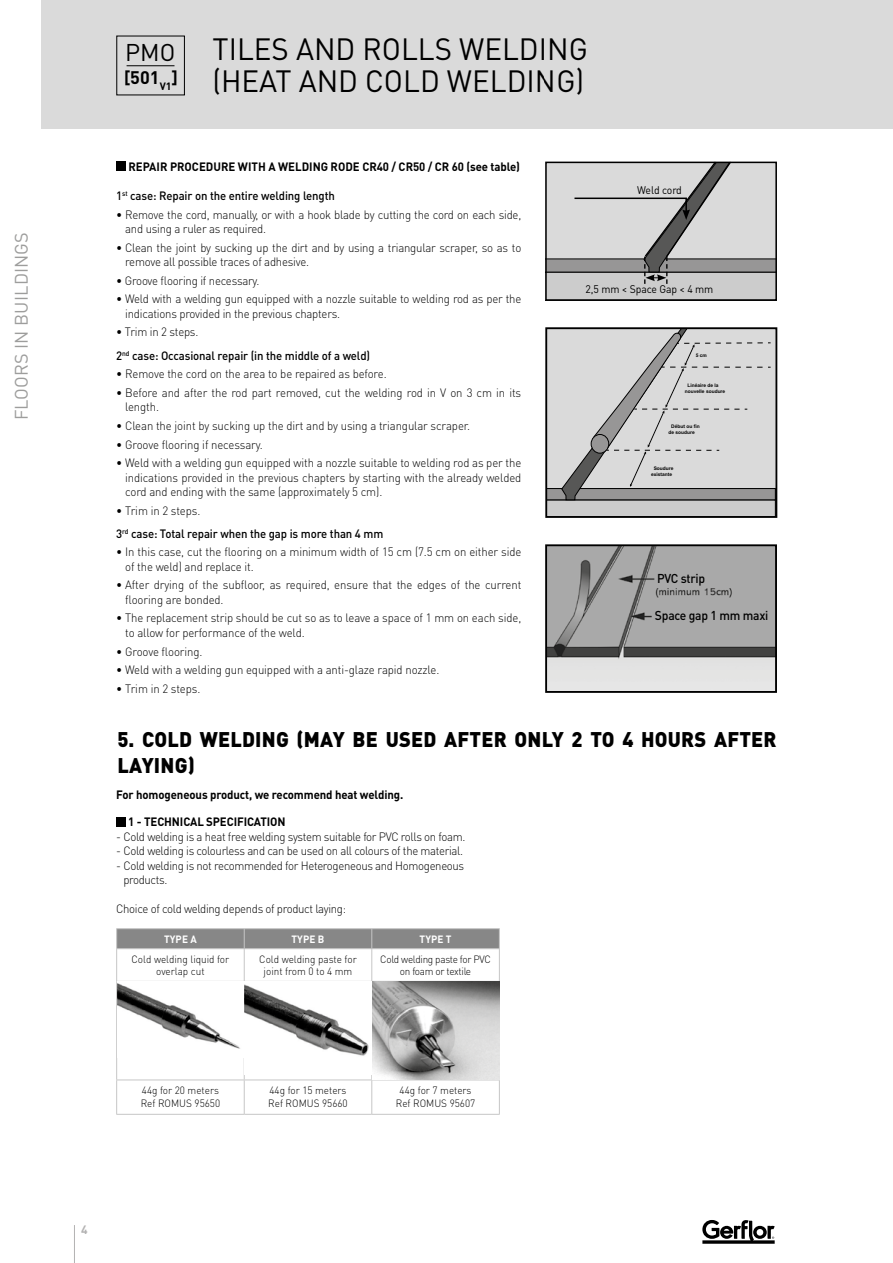
<style>
.page{position:relative;width:893px;height:1263px;background:#fff}
.page>*{position:absolute;margin:0;border:0;box-sizing:border-box;transform-origin:0 0}
.t1{font:30.45px/32.2px "DIN Pro";color:#000}
.t2{font:24px "DIN Pro";color:#000}
.t3{font:900 21px/25.2px "DIN Pro";letter-spacing:.01em;color:#000;scale:.95 1}
.t4{font:18px "DIN Pro";letter-spacing:.01em;color:#9d9d9c}
.t5{font:700 18px "DIN Pro";color:#000}
.t6{font:500 12.75px "DIN Pro";letter-spacing:-.02em;color:#000;scale:.95 1}
.t7{font:300 12px/14.4px "DIN Pro";letter-spacing:-.02em;color:#000;scale:.95 1}
.t8{font:500 12px/23.1px "DIN Pro";letter-spacing:-.01em;color:#000;scale:.95 1}
.t9{font:700 12px "DIN Pro";letter-spacing:-.01em;color:#000;scale:.95 1}
.t10{font:700 12px "DIN Pro";color:#b3b2b2}
.t11{font:10.95px "DIN Pro";letter-spacing:-.01em;color:#000;scale:.95 1}
.t12{font:300 10.5px/12.6px "DIN Pro";color:#000;text-align:center;scale:.95 1}
.t13{font:300 10.5px/12.6px "DIN Pro";letter-spacing:-.03em;color:#000;text-align:center;scale:.95 1}
.t14{font:700 10.5px "DIN Pro";letter-spacing:.01em;color:#fff;scale:.95 1}
.t15{font:700 4.95px/5.8px "M Arial";color:#000}
.s1{font-size:17.25px}
.s2{font-weight:300}
</style>
<div class="page">
<div style="left:42px;top:0;width:851px;height:129px;background:#dadada"></div>
<hr style="left:127px;top:65px;width:47px;height:1px;background:#000">
<div style="left:116px;top:36px;width:69px;height:59px;border:1px solid #000"></div>
<svg style="left:702px;top:1220px;width:73px;height:24px"></svg>
<hr style="left:74px;top:1225px;width:1px;height:38px;background:#b3b2b2">
<div style="left:116px;top:817px;width:10px;height:9px;background:#000"></div>
<div style="left:116px;top:162px;width:10px;height:9px;background:#000"></div>
<svg style="left:548px;top:330px;width:226px;height:185px;background:#c9c9c9"></svg>
<div style="left:545px;top:327px;width:232px;height:191px;border:2px solid #000"></div>
<svg style="left:546px;top:161px;width:230px;height:139px;background:#bdbdbd"></svg>
<img style="left:548px;top:547px;width:226px;height:143px">
<div style="left:545px;top:544px;width:232px;height:149px;border:2px solid #000"></div>
<div style="left:652px;top:605px;width:121px;height:20px;background:#a9a9a9"></div>
<div style="left:655px;top:559px;width:89px;height:29px;background:#a9a9a9"></div>
<div style="left:657px;top:569px;width:89px;height:17px;background:#a9a9a9"></div>
<hr style="left:116px;top:949px;width:1px;height:32px;background:#c6c6c6">
<hr style="left:244px;top:949px;width:1px;height:32px;background:#c6c6c6">
<hr style="left:371px;top:949px;width:1px;height:32px;background:#c6c6c6">
<hr style="left:499px;top:949px;width:1px;height:32px;background:#c6c6c6">
<hr style="left:116px;top:981px;width:128px;height:1px;background:#c6c6c6">
<hr style="left:116px;top:982px;width:1px;height:97px;background:#c6c6c6">
<hr style="left:116px;top:1079px;width:128px;height:1px;background:#c6c6c6">
<hr style="left:116px;top:1080px;width:1px;height:34px;background:#c6c6c6">
<hr style="left:244px;top:981px;width:128px;height:1px;background:#c6c6c6">
<hr style="left:244px;top:982px;width:1px;height:97px;background:#c6c6c6">
<hr style="left:244px;top:1079px;width:128px;height:1px;background:#c6c6c6">
<hr style="left:244px;top:1080px;width:1px;height:34px;background:#c6c6c6">
<hr style="left:372px;top:981px;width:128px;height:1px;background:#c6c6c6">
<hr style="left:371px;top:982px;width:1px;height:97px;background:#c6c6c6">
<hr style="left:499px;top:982px;width:1px;height:97px;background:#c6c6c6">
<hr style="left:372px;top:1079px;width:128px;height:1px;background:#c6c6c6">
<hr style="left:371px;top:1080px;width:1px;height:34px;background:#c6c6c6">
<hr style="left:499px;top:1080px;width:1px;height:34px;background:#c6c6c6">
<hr style="left:116px;top:1114px;width:128px;height:1px;background:#c6c6c6">
<hr style="left:244px;top:1114px;width:128px;height:1px;background:#c6c6c6">
<hr style="left:372px;top:1114px;width:128px;height:1px;background:#c6c6c6">
<hr style="left:116px;top:928px;width:128px;height:1px;background:#c6c6c6">
<hr style="left:244px;top:928px;width:128px;height:1px;background:#c6c6c6">
<hr style="left:372px;top:928px;width:128px;height:1px;background:#c6c6c6">
<svg style="left:116px;top:929px;width:384px;height:20px;background:#8a8a8a"></svg>
<hr style="left:372px;top:948px;width:128px;height:1px;background:#c6c6c6">
<img style="left:117px;top:983px;width:123px;height:66px">
<img style="left:245px;top:984px;width:124px;height:72px">
<img style="left:372px;top:982px;width:127px;height:97px">
<h3 class="t4" style="left:9px;top:420px;width:190px;rotate:-90deg">FLOORS IN BUILDINGS</h3>
<h2 class="t2" style="left:125px;top:36px;width:52px">PMO</h2>
<h3 class="t5" style="left:124px;top:65px;width:55px"><span class="s1">[</span>501<sub>V1</sub><span class="s1">]</span></h3>
<h1 class="t1" style="left:212px;top:32px;width:377px">TILES AND ROLLS WELDING (HEAT AND COLD WELDING)</h1>
<p class="t9" style="left:128px;top:159px;width:414px">REPAIR PROCEDURE WITH A WELDING RODE CR40 / CR50 / CR 60 (see table)</p>
<p class="t8" style="left:116px;top:184px;width:232px">1<sup>st</sup> case: Repair on the entire welding length</p>
<p class="t7" style="left:125px;top:207px;width:418px;text-indent:-9px">• Remove the cord, manually, or with a hook blade by cutting the cord on each side, and using a ruler as required.</p>
<p class="t7" style="left:125px;top:240px;width:419px;text-indent:-9px">• Clean the joint by sucking up the dirt and by using a triangular scraper, so as to remove all possible traces of adhesive.</p>
<p class="t7" style="left:116px;top:273px;width:152px">• Groove flooring if necessary.</p>
<p class="t7" style="left:125px;top:291px;width:419px;text-indent:-9px">• Weld with a welding gun equipped with a nozzle suitable to welding rod as per the indications provided in the previous chapters.</p>
<p class="t8" style="left:116px;top:320px;width:269px"><span class="s2">• Trim in 2 steps.<br></span>2<sup>nd</sup> case: Occasional repair (in the middle of a weld)</p>
<p class="t7" style="left:116px;top:366px;width:286px">• Remove the cord on the area to be repaired as before.</p>
<p class="t7" style="left:125px;top:385px;width:418px;text-indent:-9px">• Before and after the rod part removed, cut the welding rod in V on 3 cm in its length.</p>
<p class="t7" style="left:116px;top:418px;width:374px">• Clean the joint by sucking up the dirt and by using a triangular scraper.</p>
<p class="t7" style="left:116px;top:436px;width:156px">• Groove flooring if necessary.</p>
<p class="t7" style="left:125px;top:455px;width:419px;text-align:justify;text-indent:-9px">• Weld with a welding gun equipped with a nozzle suitable to welding rod as per the indications provided in the previous chapters by starting with the already welded cord and ending with the same (approximately 5 cm).</p>
<p class="t7" style="left:116px;top:503px;width:90px">• Trim in 2 steps.</p>
<p class="t8" style="left:116px;top:521px;width:283px">3<sup>rd</sup> case: Total repair when the gap is more than 4 mm</p>
<p class="t7" style="left:125px;top:544px;width:419px;text-indent:-9px">• In this case, cut the flooring on a minimum width of 15 cm (7.5 cm on either side of the weld) and replace it.</p>
<p class="t7" style="left:125px;top:577px;width:419px;text-indent:-9px">• After drying of the subfloor, as required, ensure that the edges of the current flooring are bonded.</p>
<p class="t7" style="left:125px;top:610px;width:418px;text-indent:-9px">• The replacement strip should be cut so as to leave a space of 1 mm on each side, to allow for performance of the weld.</p>
<p class="t7" style="left:116px;top:643px;width:92px">• Groove flooring.</p>
<p class="t7" style="left:116px;top:662px;width:342px">• Weld with a welding gun equipped with a anti-glaze rapid nozzle.</p>
<p class="t7" style="left:116px;top:681px;width:90px">• Trim in 2 steps.</p>
<p class="t11" style="left:637px;top:183px;width:49px">Weld cord</p>
<p class="t11" style="left:586px;top:282px;width:136px">2,5 mm &lt; Space Gap &lt; 4 mm</p>
<p class="t15" style="left:696px;top:352px;width:13px">5 cm</p>
<p class="t15" style="left:685px;top:382px;width:42px;text-indent:3px">Linéaire de la nouvelle soudure</p>
<p class="t15" style="left:668px;top:423px;width:33px;text-indent:3px">Début ou fin de soudure</p>
<p class="t15" style="left:651px;top:466px;width:24px;text-align:center">Soudure existante</p>
<p class="t6" style="left:657px;top:569px;width:52px">PVC strip</p>
<p class="t6" style="left:655px;top:607px;width:121px">Space gap 1 mm maxi</p>
<h3 class="t3" style="left:117px;top:726px;width:695px">5. COLD WELDING (MAY BE USED AFTER ONLY 2 TO 4 HOURS AFTER<br>LAYING)</h3>
<p class="t9" style="left:116px;top:786px;width:304px">For homogeneous product, we recommend heat welding.</p>
<p class="t9" style="left:128px;top:814px;width:167px">1 - TECHNICAL SPECIFICATION</p>
<p class="t7" style="left:116px;top:829px;width:369px">- Cold welding is a heat free welding system suitable for PVC rolls on foam.</p>
<p class="t7" style="left:116px;top:843px;width:367px">- Cold welding is colourless and can be used on all colours of the material.</p>
<p class="t7" style="left:123px;top:858px;width:360px;text-indent:-7px">- Cold welding is not recommended for Heterogeneous and Homogeneous products.</p>
<p class="t7" style="left:116px;top:901px;width:243px">Choice of cold welding depends of product laying:</p>
<p class="t14" style="left:164px;top:932px;width:36px">TYPE A</p>
<p class="t14" style="left:292px;top:932px;width:36px">TYPE B</p>
<p class="t14" style="left:419px;top:932px;width:35px">TYPE T</p>
<p class="t12" style="left:132px;top:952px;width:104px">Cold welding liquid for overlap cut</p>
<p class="t12" style="left:259px;top:952px;width:104px">Cold welding paste for joint from 0 to 4 mm</p>
<p class="t13" style="left:380px;top:952px;width:118px">Cold welding paste for PVC on foam or textile</p>
<p class="t12" style="left:141px;top:1083px;width:85px;text-align:left">44g for 20 meters<br>Ref ROMUS 95650</p>
<p class="t12" style="left:268px;top:1083px;width:85px;text-align:left">44g for 15 meters<br>Ref ROMUS 95660</p>
<p class="t12" style="left:396px;top:1083px;width:85px">44g for 7 meters<br>Ref ROMUS 95607</p>
<p class="t10" style="left:81px;top:1222px;width:8px">4</p>
</div>
